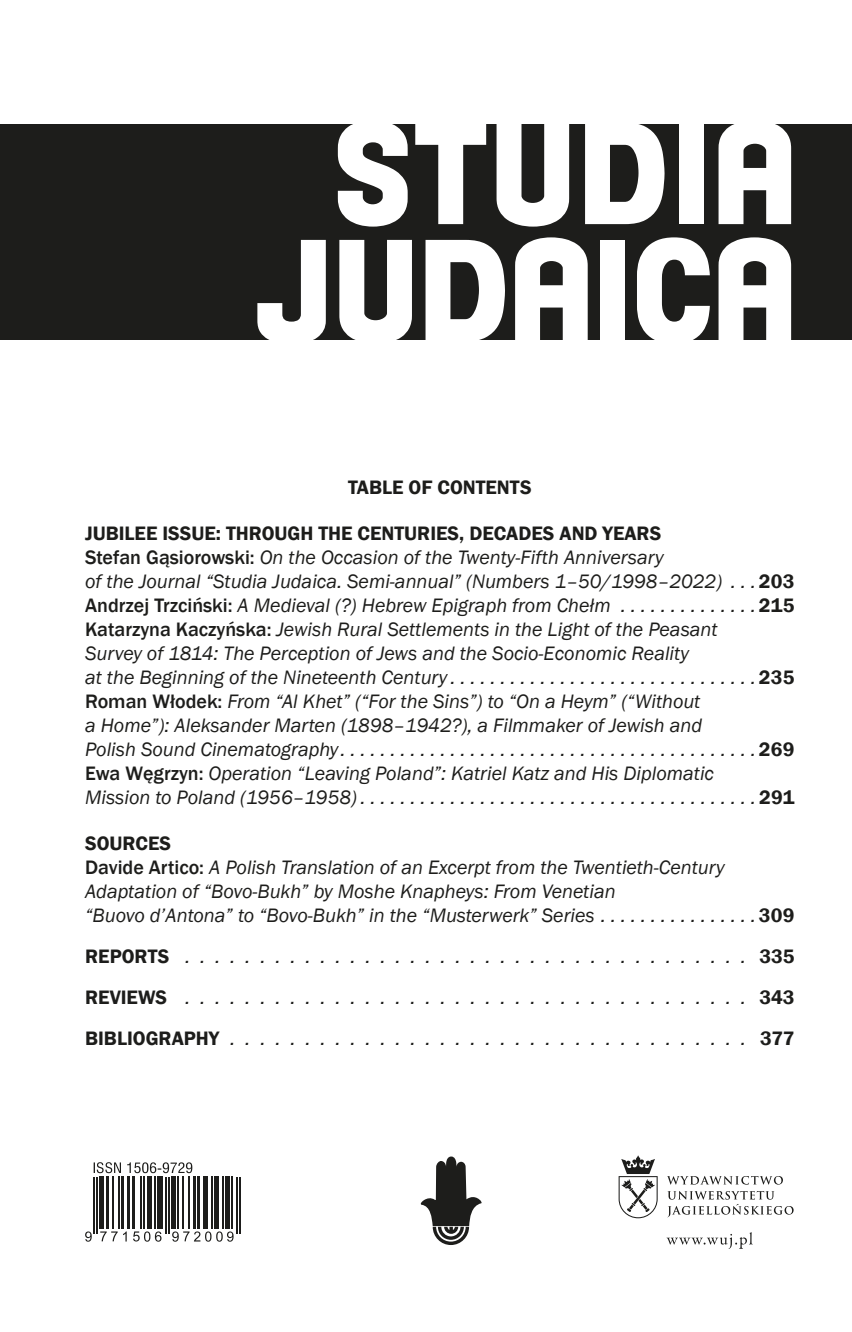
<style>
.page{position:relative;width:852px;height:1332px;background:#fff}
.page>*{position:absolute;margin:0;border:0;box-sizing:border-box;transform-origin:0 0}
.t1{font:138.4px/117.4px "Florida Project Phase One";letter-spacing:.005em;color:#fff;text-align:center}
.t2{font:italic 20px/24px "Franklin Gothic";color:#1d1d1b}
.t3{font:600 20px "Franklin Gothic";color:#1d1d1b}
.s1{font-weight:600;font-style:normal}
.s2{font-weight:500;font-style:normal}
</style>
<div class="page">
<div style="left:0;top:125px;width:850px;height:215px;background:#1d1d1b"></div>
<svg style="left:420px;top:1157px;width:62px;height:88px"></svg>
<svg style="left:85px;top:1231px;width:7px;height:11px"></svg>
<svg style="left:100px;top:1231px;width:27px;height:11px"></svg>
<svg style="left:133px;top:1231px;width:28px;height:11px"></svg>
<svg style="left:172px;top:1231px;width:61px;height:11px"></svg>
<svg style="left:94px;top:1162px;width:98px;height:11px"></svg>
<hr style="left:93px;top:1177px;width:1px;height:56px;background:#1d1d1b">
<hr style="left:96px;top:1177px;width:1px;height:56px;background:#1d1d1b">
<div style="left:99px;top:1177px;width:5px;height:52px;background:#1d1d1b"></div>
<hr style="left:106px;top:1177px;width:2px;height:52px;background:#1d1d1b">
<hr style="left:112px;top:1177px;width:1px;height:52px;background:#1d1d1b">
<hr style="left:118px;top:1177px;width:1px;height:52px;background:#1d1d1b">
<hr style="left:121px;top:1177px;width:3px;height:52px;background:#1d1d1b">
<hr style="left:127px;top:1177px;width:3px;height:52px;background:#1d1d1b">
<hr style="left:132px;top:1177px;width:3px;height:52px;background:#1d1d1b">
<hr style="left:140px;top:1177px;width:1px;height:52px;background:#1d1d1b">
<hr style="left:143px;top:1177px;width:1px;height:52px;background:#1d1d1b">
<hr style="left:148px;top:1177px;width:4px;height:52px;background:#1d1d1b">
<hr style="left:154px;top:1177px;width:1px;height:52px;background:#1d1d1b">
<div style="left:157px;top:1177px;width:6px;height:52px;background:#1d1d1b"></div>
<hr style="left:165px;top:1177px;width:1px;height:56px;background:#1d1d1b">
<hr style="left:168px;top:1177px;width:1px;height:56px;background:#1d1d1b">
<hr style="left:171px;top:1177px;width:4px;height:52px;background:#1d1d1b">
<hr style="left:177px;top:1177px;width:1px;height:52px;background:#1d1d1b">
<hr style="left:182px;top:1177px;width:1px;height:52px;background:#1d1d1b">
<hr style="left:188px;top:1177px;width:1px;height:52px;background:#1d1d1b">
<hr style="left:193px;top:1177px;width:2px;height:52px;background:#1d1d1b">
<hr style="left:197px;top:1177px;width:3px;height:52px;background:#1d1d1b">
<hr style="left:204px;top:1177px;width:4px;height:52px;background:#1d1d1b">
<hr style="left:211px;top:1177px;width:2px;height:52px;background:#1d1d1b">
<div style="left:214px;top:1177px;width:5px;height:52px;background:#1d1d1b"></div>
<hr style="left:222px;top:1177px;width:1px;height:52px;background:#1d1d1b">
<div style="left:225px;top:1177px;width:5px;height:52px;background:#1d1d1b"></div>
<hr style="left:232px;top:1177px;width:1px;height:52px;background:#1d1d1b">
<hr style="left:236px;top:1177px;width:1px;height:56px;background:#1d1d1b">
<hr style="left:239px;top:1177px;width:2px;height:56px;background:#1d1d1b">
<svg style="left:667px;top:1176px;width:115px;height:9px"></svg>
<svg style="left:667px;top:1191px;width:126px;height:26px"></svg>
<svg style="left:618px;top:1155px;width:39px;height:63px"></svg>
<svg style="left:666px;top:1232px;width:86px;height:17px"></svg>
<h1 class="t1" style="left:254px;top:111px;width:543px">STUDIA<br>JUDAICA</h1>
<p class="t3" style="left:348px;top:475px;width:185px">TABLE OF CONTENTS</p>
<p class="t2" style="left:85px;top:522px;width:638px"><span class="s1">JUBILEE ISSUE: THROUGH THE CENTURIES, DECADES AND YEARS<br></span><span class="s2">Stefan Gąsiorowski:</span> On the Occasion of the Twenty-Fifth Anniversary<br>of the Journal “Studia Judaica. Semi-annual” (Numbers 1–50/1998–2022)</p>
<p class="t3" style="left:758px;top:569px;width:37px">203</p>
<p class="t2" style="left:85px;top:594px;width:527px"><span class="s2">Andrzej Trzciński:</span> A Medieval (?) Hebrew Epigraph from Chełm</p>
<p class="t3" style="left:758px;top:593px;width:37px">215</p>
<p class="t2" style="left:85px;top:618px;width:633px"><span class="s2">Katarzyna Kaczyńska:</span> Jewish Rural Settlements in the Light of the Peasant<br>Survey of 1814: The Perception of Jews and the Socio-Economic Reality<br>at the Beginning of the Nineteenth Century</p>
<p class="t3" style="left:758px;top:665px;width:37px">235</p>
<p class="t2" style="left:85px;top:690px;width:618px;text-align:justify"><span class="s2">Roman Włodek:</span> From “Al Khet” (“For the Sins”) to “On a Heym” (“Without a Home”): Aleksander Marten (1898–1942?), a Filmmaker of Jewish and Polish Sound Cinematography</p>
<p class="t2" style="left:85px;top:762px;width:630px"><span class="s2">Ewa Węgrzyn:</span> Operation “Leaving Poland”: Katriel Katz and His Diplomatic<br>Mission to Poland (1956–1958)</p>
<p class="t2" style="left:85px;top:832px;width:640px"><span class="s1">SOURCES<br></span><span class="s2">Davide Artico:</span> A Polish Translation of an Excerpt from the Twentieth-Century Adaptation of “Bovo-Bukh” by Moshe Knapheys: From Venetian<br>“Buovo d’Antona” to “Bovo-Bukh” in the “Musterwerk” Series</p>
<p class="t3" style="left:758px;top:737px;width:37px">269</p>
<p class="t3" style="left:758px;top:785px;width:37px">291</p>
<p class="t3" style="left:758px;top:903px;width:37px">309</p>
<p class="t3" style="left:85px;top:944px;width:86px">REPORTS</p>
<p class="t3" style="left:759px;top:944px;width:37px">335</p>
<p class="t3" style="left:85px;top:985px;width:83px">REVIEWS</p>
<p class="t3" style="left:759px;top:985px;width:37px">343</p>
<p class="t3" style="left:85px;top:1026px;width:136px">BIBLIOGRAPHY</p>
<p class="t3" style="left:760px;top:1026px;width:36px">377</p>
</div>
